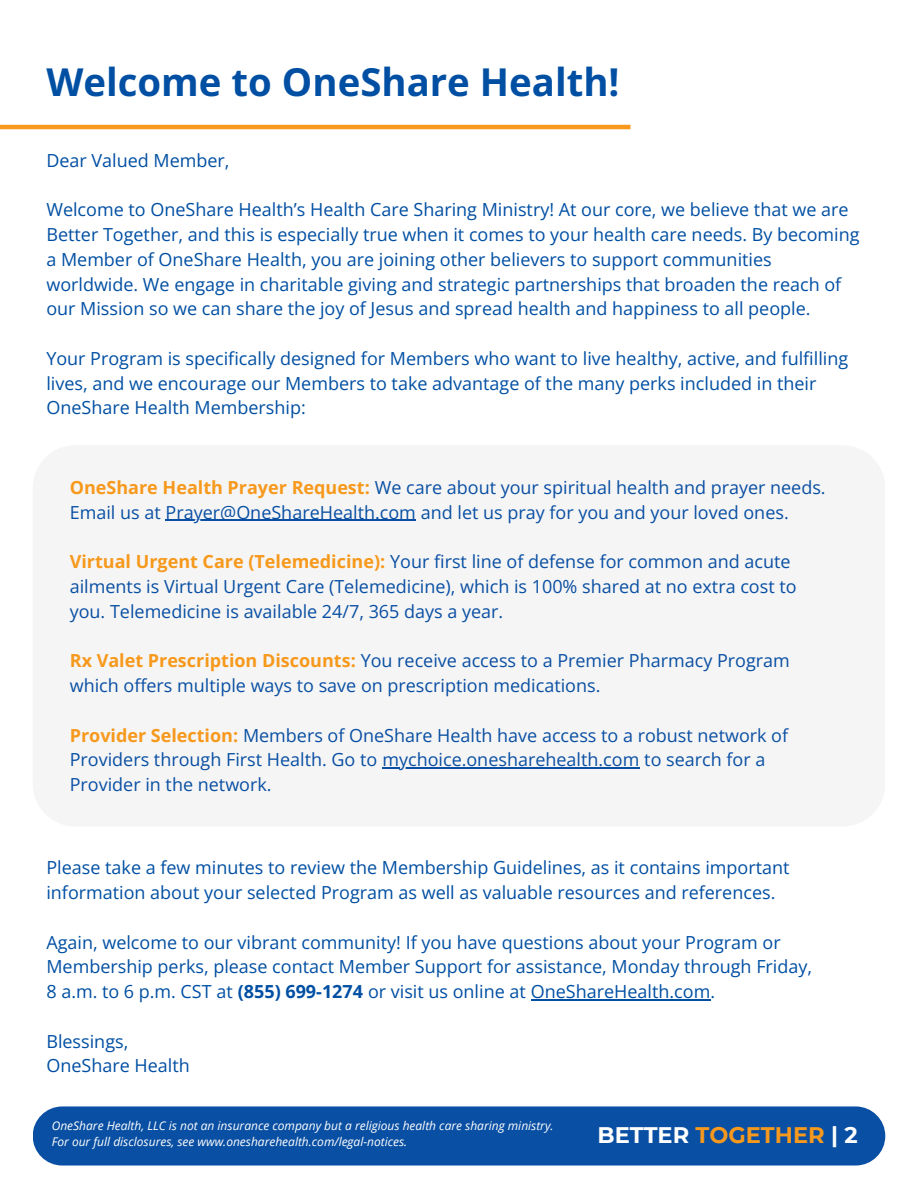
<style>
.page{position:relative;width:918px;height:1188px;background:#fff}
.page>*{position:absolute;margin:0;border:0;box-sizing:border-box;transform-origin:0 0}
.t1{font:700 38.4px "Open Sans";color:#004fa3}
.t2{font:700 22.5px "Montserrat";color:#fff}
.t3{font:18px/24.8px "Open Sans";color:#004fa3}
.t4{font:18px/24.8px "Open Sans";color:#094fa3}
.t5{font:italic 12px "Open Sans";color:#fff}
.s1{font-weight:700;color:#f7991c}
.s2{font-weight:700}
.s3{color:#f7991c}
</style>
<div class="page">
<hr style="left:0;top:125px;width:630px;height:4px;background:#f8991d">
<hr style="left:166px;top:520px;width:250px;height:1px;background:#094fa3">
<hr style="left:382px;top:767px;width:258px;height:2px;background:#094fa3">
<hr style="left:531px;top:999px;width:180px;height:1px;background:#004fa3">
<div style="left:33px;top:1106px;width:852px;height:60px;background:#094fa3;border-radius:30px"></div>
<h3 class="t1" style="left:46px;top:55px;width:575px">Welcome to OneShare Health!</h3>
<h3 class="t3" style="left:46px;top:147px;width:185px">Dear Valued Member,</h3>
<h3 class="t3" style="left:46px;top:197px;width:815px">Welcome to OneShare Health’s Health Care Sharing Ministry! At our core, we believe that we are Better Together, and this is especially true when it comes to your health care needs. By becoming a Member of OneShare Health, you are joining other believers to support communities worldwide. We engage in charitable giving and strategic partnerships that broaden the reach of our Mission so we can share the joy of Jesus and spread health and happiness to all people.</h3>
<h3 class="t3" style="left:46px;top:345px;width:803px">Your Program is specifically designed for Members who want to live healthy, active, and fulfilling lives, and we encourage our Members to take advantage of the many perks included in their<br>OneShare Health Membership:</h3>
<h1 class="t4" style="left:70px;top:475px;width:757px"><span class="s1">OneShare Health Prayer Request:</span> We care about your spiritual health and prayer needs.<br>Email us at Prayer@OneShareHealth.com and let us pray for you and your loved ones.</h1>
<h3 class="t4" style="left:70px;top:549px;width:728px"><span class="s1">Virtual Urgent Care (Telemedicine):</span> Your first line of defense for common and acute ailments is Virtual Urgent Care (Telemedicine), which is 100% shared at no extra cost to you. Telemedicine is available 24/7, 365 days a year.</h3>
<h3 class="t4" style="left:70px;top:648px;width:721px"><span class="s1">Rx Valet Prescription Discounts:</span> You receive access to a Premier Pharmacy Program which offers multiple ways to save on prescription medications.</h3>
<h3 class="t4" style="left:70px;top:722px;width:720px"><span class="s1">Provider Selection:</span> Members of OneShare Health have access to a robust network of<br>Providers through First Health. Go to mychoice.onesharehealth.com to search for a</h3>
<h3 class="t4" style="left:70px;top:772px;width:203px">Provider in the network.</h3>
<h3 class="t3" style="left:46px;top:855px;width:745px">Please take a few minutes to review the Membership Guidelines, as it contains important information about your selected Program as well as valuable resources and references.</h3>
<h3 class="t3" style="left:46px;top:929px;width:767px">Again, welcome to our vibrant community! If you have questions about your Program or<br>Membership perks, please contact Member Support for assistance, Monday through Friday,<br>8 a.m. to 6 p.m. CST at <span class="s2">(855) 699-1274</span> or visit us online at OneShareHealth.com.</h3>
<p class="t3" style="left:46px;top:1028px;width:145px">Blessings,<br>OneShare Health</p>
<p class="t5" style="left:52px;top:1118px;width:503px">OneShare Health, LLC is not an insurance company but a religious health care sharing ministry.</p>
<h2 class="t5" style="left:52px;top:1134px;width:357px">For our full disclosures, see www.onesharehealth.com/legal-notices.</h2>
<p class="t2" style="left:597px;top:1121px;width:262px">BETTER <span class="s3">TOGETHER</span> | 2</p>
</div>
